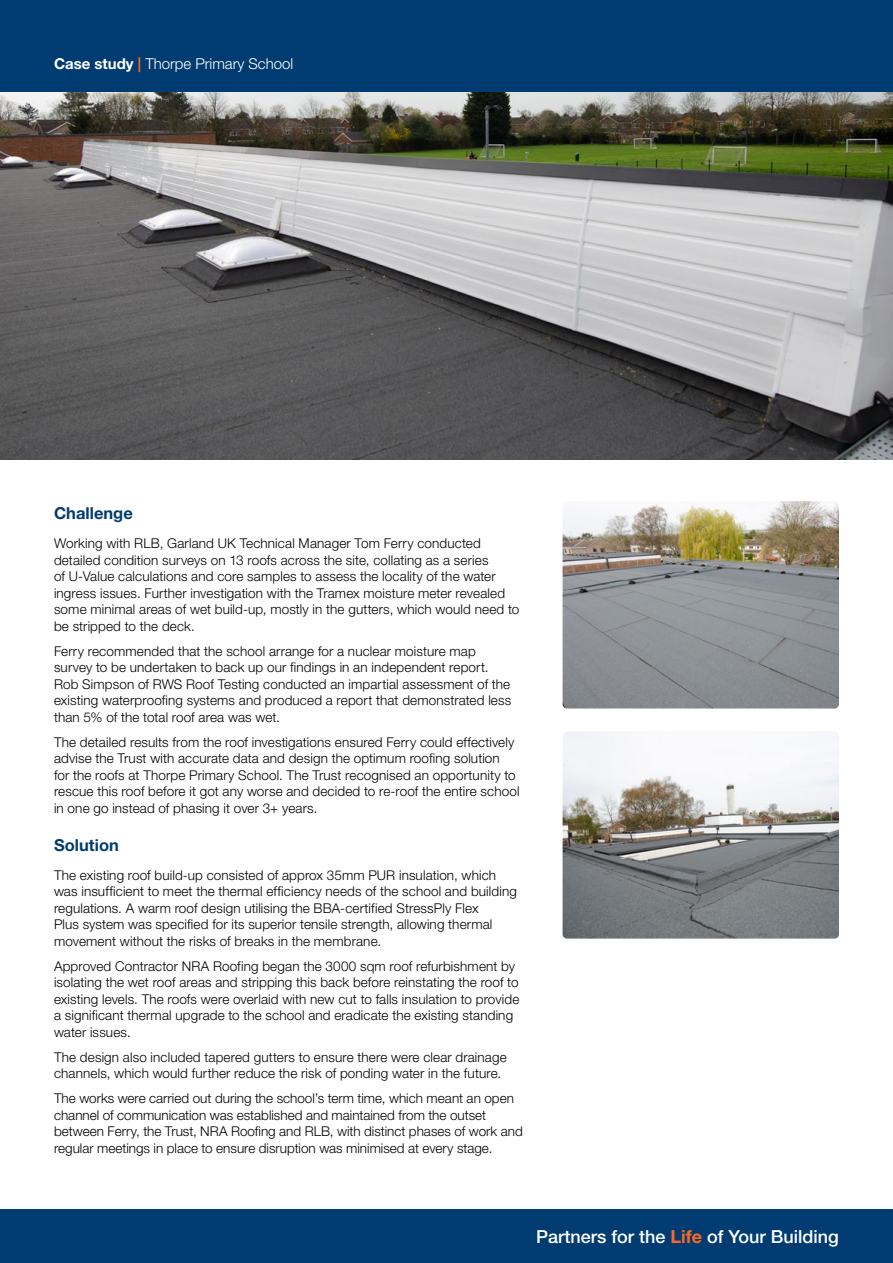
<style>
.page{position:relative;width:893px;height:1263px;background:#fff}
.page>*{position:absolute;margin:0;border:0;box-sizing:border-box;transform-origin:0 0}
.t1{font:500 18px "Helvetica Neue";color:#fff}
.t2{font:700 16.5px "Helvetica Neue";color:#003c71}
.t3{font:300 15px "Helvetica Neue";color:#fff}
.t4{font:300 13.5px/16.5px "Helvetica Neue";letter-spacing:.01em;color:#000}
.s1{font-weight:700}
.s2{font-weight:700;color:#ff671f}
</style>
<div class="page">
<div style="left:1px;top:1210px;width:891px;height:52px;background:#003c71"></div>
<div style="left:0;top:1209px;width:893px;height:54px;border:2px solid #003b71"></div>
<img style="left:0;top:92px;width:893px;height:367px">
<div style="left:0;top:0;width:893px;height:92px;background:#003c71"></div>
<img style="left:563px;top:501px;width:276px;height:207px">
<img style="left:563px;top:731px;width:276px;height:207px">
<p class="t3" style="left:54px;top:58px;width:241px"><span class="s1">Case study</span> <span class="s2">|</span> Thorpe Primary School</p>
<p class="t2" style="left:54px;top:506px;width:80px">Challenge</p>
<p class="t4" style="left:54px;top:536px;width:467px">Working with RLB, Garland UK Technical Manager Tom Ferry conducted detailed condition surveys on 13 roofs across the site, collating as a series<br>of U-Value calculations and core samples to assess the locality of the water ingress issues. Further investigation with the Tramex moisture meter revealed some minimal areas of wet build-up, mostly in the gutters, which would need to be stripped to the deck.</p>
<p class="t4" style="left:54px;top:644px;width:459px">Ferry recommended that the school arrange for a nuclear moisture map survey to be undertaken to back up our findings in an independent report.<br>Rob Simpson of RWS Roof Testing conducted an impartial assessment of the existing waterproofing systems and produced a report that demonstrated less than 5% of the total roof area was wet.</p>
<p class="t4" style="left:54px;top:735px;width:467px">The detailed results from the roof investigations ensured Ferry could effectively advise the Trust with accurate data and design the optimum roofing solution<br>for the roofs at Thorpe Primary School. The Trust recognised an opportunity to rescue this roof before it got any worse and decided to re-roof the entire school in one go instead of phasing it over 3+ years.</p>
<p class="t2" style="left:54px;top:838px;width:66px">Solution</p>
<p class="t4" style="left:54px;top:868px;width:464px">The existing roof build-up consisted of approx 35mm PUR insulation, which was insufficient to meet the thermal efficiency needs of the school and building regulations. A warm roof design utilising the BBA-certified StressPly Flex<br>Plus system was specified for its superior tensile strength, allowing thermal movement without the risks of breaks in the membrane.</p>
<p class="t4" style="left:54px;top:959px;width:467px">Approved Contractor NRA Roofing began the 3000 sqm roof refurbishment by isolating the wet roof areas and stripping this back before reinstating the roof to existing levels. The roofs were overlaid with new cut to falls insulation to provide a significant thermal upgrade to the school and eradicate the existing standing water issues.</p>
<p class="t4" style="left:54px;top:1050px;width:454px">The design also included tapered gutters to ensure there were clear drainage channels, which would further reduce the risk of ponding water in the future.</p>
<p class="t4" style="left:54px;top:1091px;width:470px">The works were carried out during the school’s term time, which meant an open channel of communication was established and maintained from the outset between Ferry, the Trust, NRA Roofing and RLB, with distinct phases of work and regular meetings in place to ensure disruption was minimised at every stage.</p>
<h1 class="t1" style="left:536px;top:1229px;width:304px">Partners for the <span class="s2">Life</span> of Your Building</h1>
</div>
